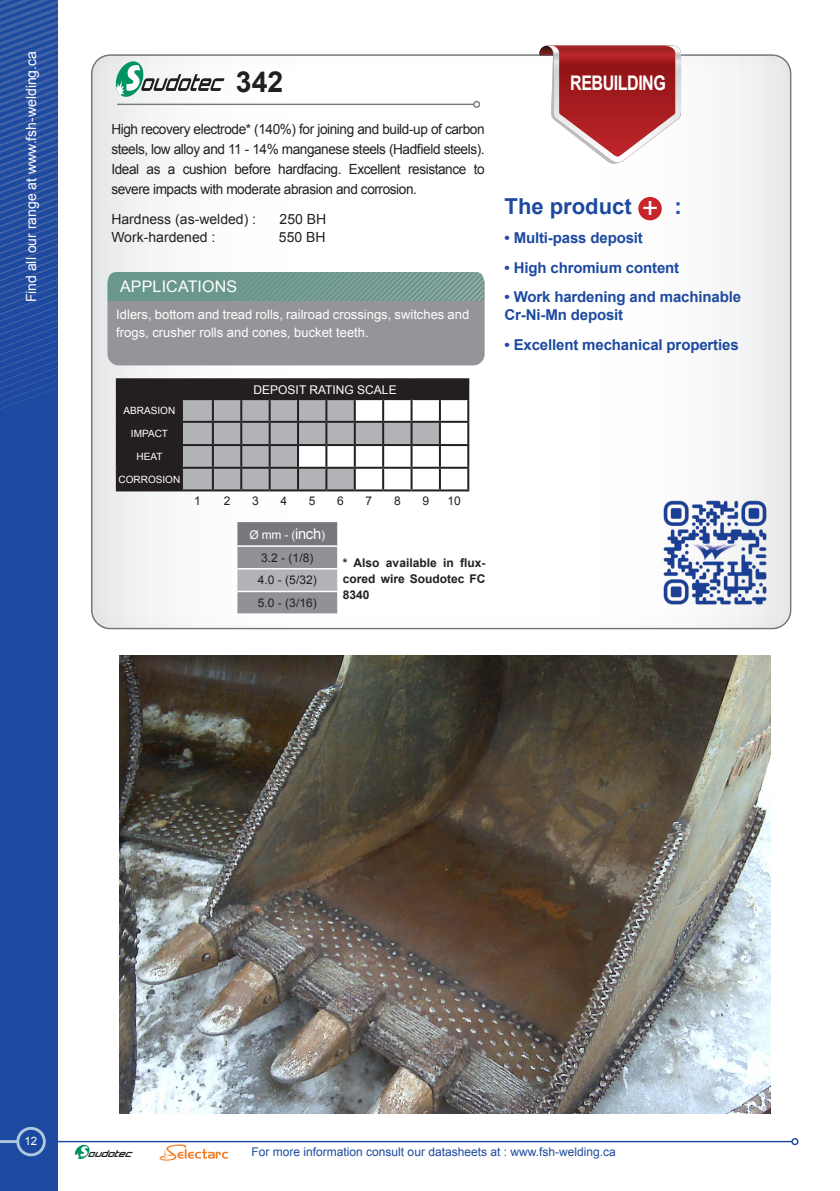
<style>
.page{position:relative;width:840px;height:1191px;background:#fff}
.page>*{position:absolute;margin:0;border:0;box-sizing:border-box;transform-origin:0 0}
.t1{font:700 29px "Arial";color:#231f20}
.t2{font:700 22px "Arial";color:#1d4aa0}
.t3{font:700 20.2px "Arial";letter-spacing:-.03em;color:#fff;scale:.8 1}
.t4{font:16px "Arial";letter-spacing:.01em;color:#fff}
.t5{font:700 15px/18px "Arial";letter-spacing:-.01em;color:#1d4aa0}
.t6{font:14px/20px "Arial";letter-spacing:-.03em;color:#231f20;text-align:justify}
.t7{font:14px "Arial";color:#fff}
.t8{font:14px "Arial";color:#231f20}
.t9{font:13px/18px "Arial";color:#fff}
.t10{font:12px "Arial";color:#1d4aa0}
.t11{font:12px/22.6px "Arial";color:#231f20;text-align:center}
.t12{font:700 12px/16px "Arial";color:#231f20;text-align:justify}
.t13{font:12px "Arial";color:#fff}
.t14{font:11.6px "Arial";color:#fff}
.t15{font:10px "Arial";color:#fff}
.t16{font:italic 700 8.8px "Orbitron";color:#211e1e;scale:1.1 1}
.s1{color:#fff}
.s2{font-size:14.8px;color:#fff}
.s3{font-weight:400;font-size:28.6px;color:#fff}
</style>
<div class="page">
<div style="left:0;top:0;width:57px;height:1191px;background:#1d4aa0"></div>
<svg style="left:0;top:0;width:57px;height:409px"></svg>
<div style="left:16px;top:1126px;width:30px;height:30px;border:3px solid #aec8df;border-radius:50%"></div>
<hr style="left:0;top:1140px;width:18px;height:3px;background:#aec8df">
<hr style="left:57px;top:1140px;width:734px;height:2px;background:#1d4aa0">
<div style="left:790px;top:1138px;width:8px;height:7px;border:1px solid #1d4aa0;border-radius:50%"></div>
<svg style="left:74px;top:1144px;width:16px;height:15px"></svg>
<svg style="left:159px;top:1144px;width:69px;height:19px"></svg>
<div style="left:90px;top:52px;width:704px;height:578px;background:#231f20;opacity:.38"></div>
<hr style="left:117px;top:104px;width:356px;height:1px;background:#76787b">
<div style="left:473px;top:101px;width:7px;height:7px;border:1px solid #76787b;border-radius:50%"></div>
<div style="left:638px;top:197px;width:23px;height:23px;background:#c8242b;border-radius:50%"></div>
<div style="left:107px;top:272px;width:377px;height:93px;background:#939598;border-radius:11px"></div>
<svg style="left:108px;top:272px;width:376px;height:29px;background:#729a90"></svg>
<div style="left:182px;top:379px;width:286px;height:20px;background:#231f20"></div>
<hr style="left:438px;top:400px;width:2px;height:21px;background:#231f20">
<hr style="left:467px;top:400px;width:2px;height:21px;background:#231f20">
<hr style="left:439px;top:421px;width:30px;height:2px;background:#231f20">
<hr style="left:438px;top:423px;width:2px;height:21px;background:#231f20">
<hr style="left:467px;top:423px;width:2px;height:21px;background:#231f20">
<hr style="left:439px;top:444px;width:30px;height:2px;background:#231f20">
<hr style="left:438px;top:446px;width:2px;height:21px;background:#231f20">
<hr style="left:467px;top:446px;width:2px;height:21px;background:#231f20">
<hr style="left:439px;top:467px;width:30px;height:2px;background:#231f20">
<hr style="left:438px;top:469px;width:2px;height:20px;background:#231f20">
<hr style="left:467px;top:469px;width:2px;height:20px;background:#231f20">
<hr style="left:116px;top:489px;width:66px;height:2px;background:#231f20">
<hr style="left:182px;top:489px;width:31px;height:2px;background:#231f20">
<hr style="left:213px;top:489px;width:28px;height:2px;background:#231f20">
<hr style="left:241px;top:489px;width:28px;height:2px;background:#231f20">
<hr style="left:269px;top:489px;width:29px;height:2px;background:#231f20">
<hr style="left:298px;top:489px;width:28px;height:2px;background:#231f20">
<hr style="left:326px;top:489px;width:28px;height:2px;background:#231f20">
<hr style="left:354px;top:489px;width:29px;height:2px;background:#231f20">
<hr style="left:383px;top:489px;width:28px;height:2px;background:#231f20">
<hr style="left:411px;top:489px;width:28px;height:2px;background:#231f20">
<hr style="left:439px;top:489px;width:30px;height:2px;background:#231f20">
<hr style="left:116px;top:378px;width:66px;height:2px;background:#231f20">
<svg style="left:116px;top:380px;width:323px;height:110px"></svg>
<hr style="left:182px;top:378px;width:31px;height:2px;background:#231f20">
<hr style="left:213px;top:378px;width:28px;height:2px;background:#231f20">
<hr style="left:241px;top:378px;width:28px;height:2px;background:#231f20">
<hr style="left:269px;top:378px;width:29px;height:2px;background:#231f20">
<hr style="left:298px;top:378px;width:28px;height:2px;background:#231f20">
<hr style="left:326px;top:378px;width:28px;height:2px;background:#231f20">
<hr style="left:354px;top:378px;width:29px;height:2px;background:#231f20">
<hr style="left:383px;top:378px;width:28px;height:2px;background:#231f20">
<hr style="left:411px;top:378px;width:28px;height:2px;background:#231f20">
<hr style="left:439px;top:378px;width:30px;height:2px;background:#231f20">
<svg style="left:468px;top:380px;width:1px;height:18px"></svg>
<hr style="left:116px;top:398px;width:66px;height:2px;background:#231f20">
<hr style="left:182px;top:398px;width:31px;height:2px;background:#231f20">
<hr style="left:213px;top:398px;width:28px;height:2px;background:#231f20">
<hr style="left:241px;top:398px;width:28px;height:2px;background:#231f20">
<hr style="left:269px;top:398px;width:29px;height:2px;background:#231f20">
<hr style="left:298px;top:398px;width:28px;height:2px;background:#231f20">
<hr style="left:326px;top:398px;width:28px;height:2px;background:#231f20">
<hr style="left:354px;top:398px;width:29px;height:2px;background:#231f20">
<hr style="left:383px;top:398px;width:28px;height:2px;background:#231f20">
<hr style="left:411px;top:398px;width:28px;height:2px;background:#231f20">
<hr style="left:439px;top:398px;width:30px;height:2px;background:#231f20">
<hr style="left:236px;top:520px;width:102px;height:2px;background:#fff">
<hr style="left:236px;top:613px;width:102px;height:2px;background:#fff">
<svg style="left:236px;top:522px;width:102px;height:92px;background:#9a9b9e"></svg>
<img style="left:120px;top:655px;width:650px;height:458px">
<svg style="left:114px;top:59px;width:110px;height:40px"></svg>
<svg style="left:539px;top:46px;width:141px;height:119px"></svg>
<img style="left:658px;top:496px;width:113px;height:113px">
<p class="t7" style="left:22px;top:302px;width:253px;rotate:-90deg">Find all our range at www.fsh-welding.ca</p>
<h1 class="t1" style="left:236px;top:63px;width:49px">342</h1>
<p class="t6" style="left:111px;top:119px;width:374px">High recovery electrode* (140%) for joining and build-up of carbon steels, low alloy and 11 - 14% manganese steels (Hadfield steels).<br>Ideal as a cushion before hardfacing. Excellent resistance to severe impacts with moderate abrasion and corrosion.</p>
<p class="t8" style="left:111px;top:209px;width:146px">Hardness (as-welded) :</p>
<p class="t6" style="left:279px;top:209px;width:48px">250 BH</p>
<p class="t8" style="left:111px;top:227px;width:106px">Work-hardened :</p>
<p class="t6" style="left:279px;top:227px;width:48px">550 BH</p>
<p class="t4" style="left:120px;top:276px;width:119px">APPLICATIONS</p>
<p class="t9" style="left:116px;top:306px;width:354px">Idlers, bottom and tread rolls, railroad crossings, switches and frogs, crusher rolls and cones, bucket teeth.</p>
<p class="t15" style="left:123px;top:404px;width:53px">ABRASION</p>
<p class="t15" style="left:131px;top:427px;width:39px">IMPACT</p>
<p class="t15" style="left:136px;top:450px;width:27px">HEAT</p>
<p class="t15" style="left:118px;top:473px;width:63px">CORROSION</p>
<p class="t13" style="left:253px;top:381px;width:144px">DEPOSIT RATING SCALE</p>
<p class="t11" style="left:194px;top:489px;width:8px">1</p>
<p class="t11" style="left:224px;top:489px;width:8px">2</p>
<p class="t11" style="left:252px;top:489px;width:8px">3</p>
<p class="t11" style="left:280px;top:489px;width:8px">4</p>
<p class="t11" style="left:309px;top:489px;width:8px">5</p>
<p class="t11" style="left:337px;top:489px;width:8px">6</p>
<p class="t11" style="left:365px;top:489px;width:8px">7</p>
<p class="t11" style="left:394px;top:489px;width:8px">8</p>
<p class="t11" style="left:422px;top:489px;width:8px">9</p>
<p class="t11" style="left:447px;top:489px;width:15px">10</p>
<p class="t11" style="left:249px;top:524px;width:77px"><span class="s1">Ø mm - (</span><span class="s2">inch</span><span class="s1">)<br></span>3.2 - (1/8)<br>4.0 - (5/32)<br>5.0 - (3/16)</p>
<p class="t12" style="left:343px;top:555px;width:144px">* Also available in flux&shy;cored wire Soudotec FC 8340</p>
<h3 class="t3" style="left:570px;top:69px;width:121px">REBUILDING</h3>
<h2 class="t2" style="left:504px;top:192px;width:178px">The product <span class="s3">+</span> :</h2>
<p class="t5" style="left:504px;top:230px;width:140px">• Multi-pass deposit</p>
<p class="t5" style="left:504px;top:259px;width:176px">• High chromium content</p>
<p class="t5" style="left:504px;top:288px;width:238px">• Work hardening and machinable<br>Cr-Ni-Mn deposit</p>
<p class="t5" style="left:504px;top:336px;width:235px">• Excellent mechanical properties</p>
<p class="t14" style="left:24px;top:1133px;width:14px">12</p>
<p class="t16" style="left:87px;top:1148px;width:45px">oudotec</p>
<p class="t10" style="left:251px;top:1144px;width:366px">For more information consult our datasheets at : www.fsh-welding.ca</p>
</div>
